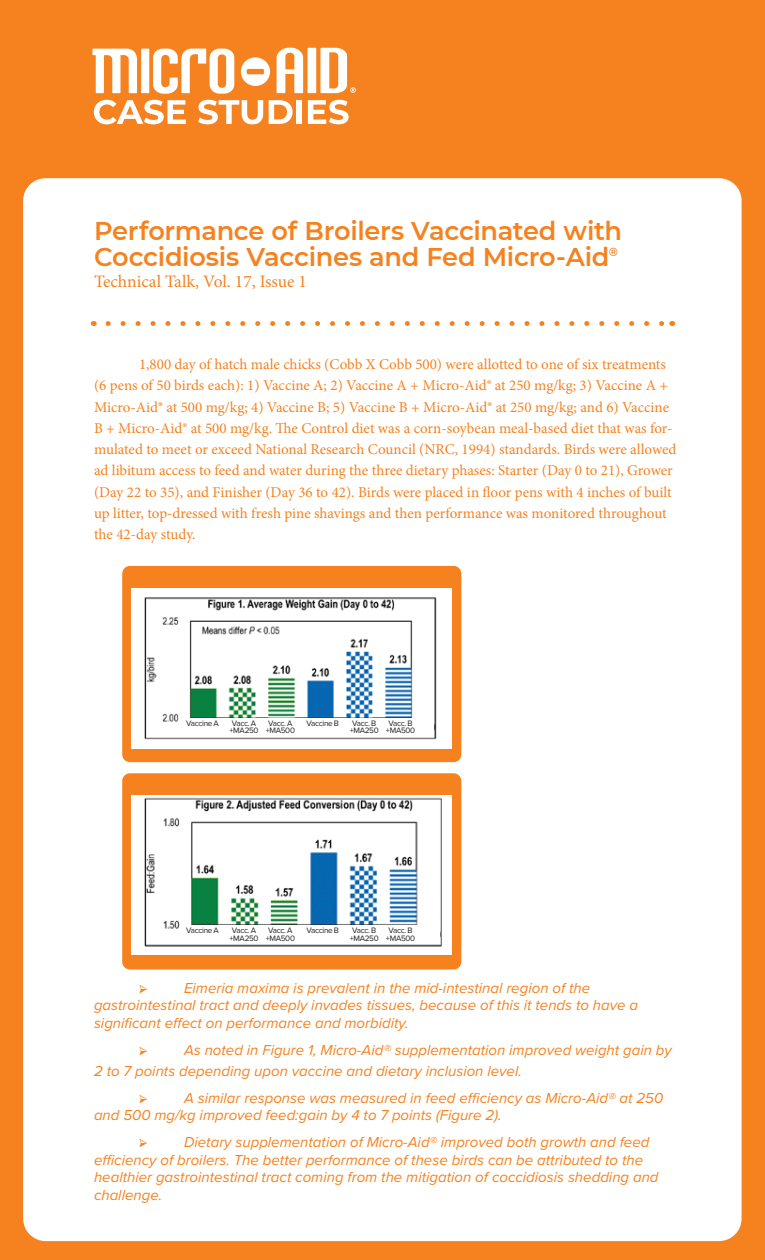
<style>
.page{position:relative;width:765px;height:1260px;background:#f5821f}
.page>*{position:absolute;margin:0;border:0;box-sizing:border-box;transform-origin:0 0}
.t1{font:600 25.62px/26.2px "Montserrat";letter-spacing:-.01em;color:#f5821f}
.t2{font:17.5px "Minion Pro";color:#f5821f}
.t3{font:15px/21.2px "Minion Pro";color:#f5821f}
.t4{font:italic 15px/17.5px "Proxima Nova";color:#f5821f}
.t5{font:8.12px/7.5px "Proxima Nova";letter-spacing:-.04em;color:#231f20}
</style>
<div class="page">
<div style="left:141px;top:49px;width:8px;height:44px;background:#fff"></div>
<svg style="left:277px;top:48px;width:26px;height:45px"></svg>
<div style="left:308px;top:48px;width:8px;height:45px;background:#fff"></div>
<svg style="left:153px;top:49px;width:81px;height:45px"></svg>
<svg style="left:320px;top:48px;width:36px;height:45px"></svg>
<svg style="left:92px;top:49px;width:45px;height:44px"></svg>
<svg style="left:241px;top:57px;width:29px;height:29px"></svg>
<svg style="left:94px;top:100px;width:92px;height:24px"></svg>
<svg style="left:198px;top:100px;width:65px;height:24px"></svg>
<svg style="left:269px;top:100px;width:24px;height:24px"></svg>
<div style="left:297px;top:100px;width:5px;height:24px;background:#fff"></div>
<svg style="left:308px;top:100px;width:41px;height:24px"></svg>
<div style="left:23px;top:178px;width:719px;height:1063px;background:#fff;border-radius:22px"></div>
<svg style="left:108px;top:321px;width:556px;height:5px"></svg>
<div style="left:122px;top:566px;width:339px;height:196px;background:#f5821f;border-radius:8px"></div>
<img style="left:131px;top:589px;width:321px;height:159px">
<div style="left:182px;top:718px;width:252px;height:19px;background:#fff"></div>
<div style="left:122px;top:773px;width:339px;height:197px;background:#f5821f;border-radius:8px"></div>
<img style="left:131px;top:796px;width:321px;height:159px">
<div style="left:182px;top:926px;width:258px;height:18px;background:#fff"></div>
<p class="t1" style="left:94px;top:216px;width:530px">Performance of Broilers Vaccinated with<br>Coccidiosis Vaccines and Fed Micro-Aid<sup>®</sup></p>
<p class="t2" style="left:94px;top:270px;width:215px">Technical Talk, Vol. 17, Issue 1</p>
<p class="t3" style="left:94px;top:354px;width:584px;text-indent:45px">1,800 day of hatch male chicks (Cobb X Cobb 500) were allotted to one of six treatments (6 pens of 50 birds each): 1) Vaccine A; 2) Vaccine A + Micro-Aid® at 250 mg/kg; 3) Vaccine A + Micro-Aid® at 500 mg/kg; 4) Vaccine B; 5) Vaccine B + Micro-Aid® at 250 mg/kg; and 6) Vaccine B + Micro-Aid® at 500 mg/kg. The Control diet was a corn-soybean meal-based diet that was for&shy;mulated to meet or exceed National Research Council (NRC, 1994) standards. Birds were allowed ad libitum access to feed and water during the three dietary phases: Starter (Day 0 to 21), Grower (Day 22 to 35), and Finisher (Day 36 to 42). Birds were placed in floor pens with 4 inches of built up litter, top-dressed with fresh pine shavings and then performance was monitored throughout the 42-day study.</p>
<p class="t5" style="left:186px;top:719px;width:34px">Vaccine A</p>
<p class="t5" style="left:232px;top:719px;width:26px">Vacc. A</p>
<p class="t5" style="left:306px;top:719px;width:34px">Vaccine B</p>
<p class="t5" style="left:229px;top:727px;width:31px">+MA250</p>
<p class="t5" style="left:350px;top:719px;width:31px">Vacc. B +MA250</p>
<p class="t5" style="left:266px;top:719px;width:31px">Vacc. A +MA500</p>
<p class="t5" style="left:386px;top:719px;width:31px;text-align:center">Vacc. B +MA500</p>
<p class="t5" style="left:186px;top:926px;width:34px">Vaccine A</p>
<p class="t5" style="left:232px;top:926px;width:26px">Vacc. A</p>
<p class="t5" style="left:306px;top:926px;width:34px">Vaccine B</p>
<p class="t5" style="left:229px;top:934px;width:31px">+MA250</p>
<p class="t5" style="left:350px;top:926px;width:31px">Vacc. B +MA250</p>
<p class="t5" style="left:266px;top:926px;width:31px">Vacc. A +MA500</p>
<p class="t5" style="left:386px;top:926px;width:31px;text-align:center">Vacc. B +MA500</p>
<p class="t4" style="left:94px;top:978px;width:546px;text-indent:90px">Eimeria maxima is prevalent in the mid-intestinal region of the gastrointestinal tract and deeply invades tissues, because of this it tends to have a significant effect on performance and morbidity.</p>
<p class="t3" style="left:139px;top:1039px;width:10px">➢</p>
<p class="t3" style="left:139px;top:978px;width:10px">➢</p>
<p class="t4" style="left:94px;top:1038px;width:579px;line-height:21.2px;text-indent:90px">As noted in Figure 1, Micro-Aid® supplementation improved weight gain by<br>2 to 7 points depending upon vaccine and dietary inclusion level.</p>
<p class="t3" style="left:139px;top:1088px;width:10px">➢</p>
<p class="t4" style="left:94px;top:1088px;width:571px;text-indent:90px">A similar response was measured in feed efficiency as Micro-Aid® at 250 and 500 mg/kg improved feed:gain by 4 to 7 points (Figure 2).</p>
<p class="t3" style="left:139px;top:1132px;width:10px">➢</p>
<p class="t4" style="left:94px;top:1133px;width:566px;text-indent:90px">Dietary supplementation of Micro-Aid® improved both growth and feed efficiency of broilers. The better performance of these birds can be attributed to the healthier gastrointestinal tract coming from the mitigation of coccidiosis shedding and challenge.</p>
</div>
